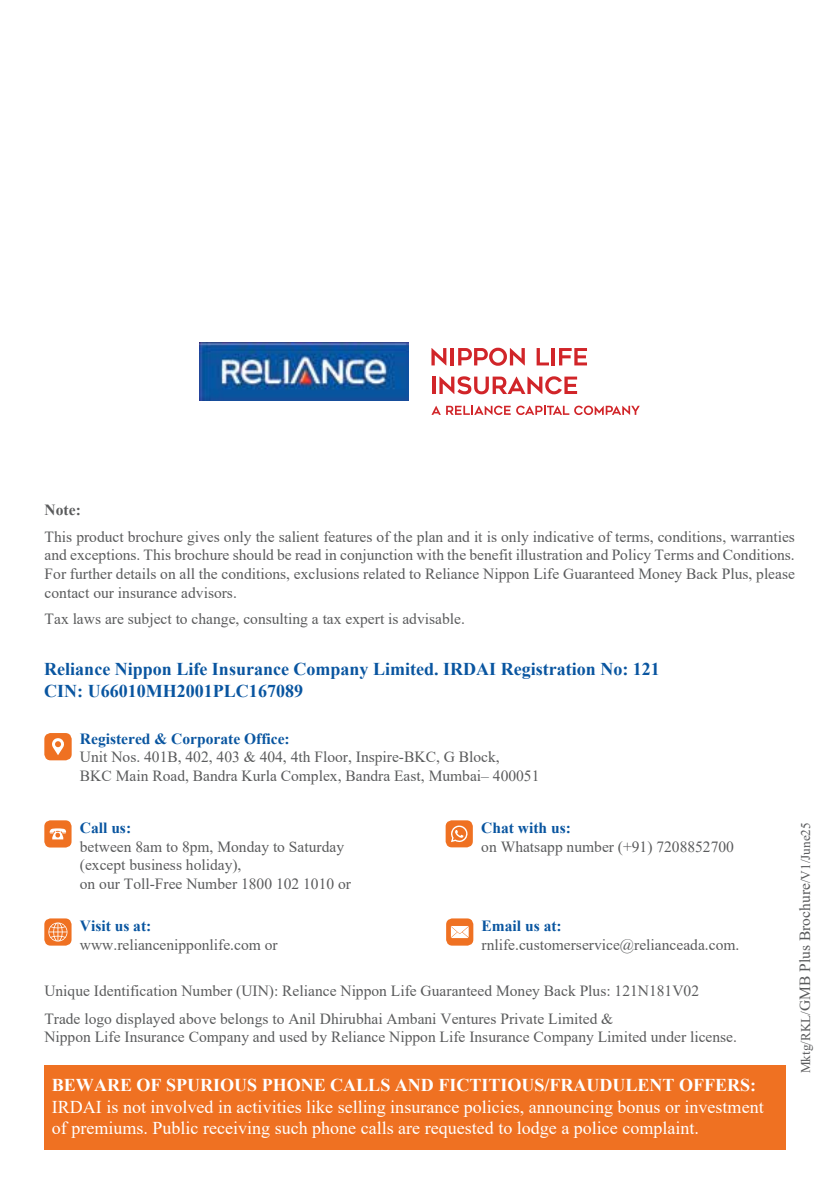
<style>
.page{position:relative;width:839px;height:1190px;background:#fff}
.page>*{position:absolute;margin:0;border:0;box-sizing:border-box;transform-origin:0 0}
.t1{font:18px/21.6px "Times New Roman";color:#fff}
.t2{font:700 18px/21.6px "Times New Roman";color:#0955a0}
.t3{font:700 18px "Times New Roman";color:#fff}
.t4{font:15.6px/18.6px "Times New Roman";color:#5a5b5c}
.t5{font:700 15.6px "Times New Roman";color:#0955a0}
.t6{font:700 15.6px "Times New Roman";color:#5a5b5c}
.t7{font:13.2px "Times New Roman";color:#595a5c}
.s1{font-size:15.6px;color:#5a5b5c}
</style>
<div class="page">
<svg style="left:431px;top:406px;width:9px;height:9px"></svg>
<svg style="left:446px;top:405px;width:64px;height:10px"></svg>
<svg style="left:516px;top:405px;width:123px;height:10px"></svg>
<svg style="left:431px;top:348px;width:15px;height:17px"></svg>
<hr style="left:450px;top:348px;width:3px;height:17px;background:#d12529">
<svg style="left:458px;top:348px;width:66px;height:18px"></svg>
<svg style="left:536px;top:348px;width:12px;height:17px"></svg>
<hr style="left:551px;top:348px;width:3px;height:17px;background:#d12529">
<svg style="left:559px;top:348px;width:27px;height:17px"></svg>
<svg style="left:432px;top:376px;width:3px;height:18px"></svg>
<svg style="left:439px;top:376px;width:137px;height:18px"></svg>
<img style="left:199px;top:343px;width:209px;height:57px">
<div style="left:44px;top:1065px;width:741px;height:84px;background:#ef7122"></div>
<div style="left:44px;top:820px;width:27px;height:27px;background:#ef7122;border-radius:6px"></div>
<svg style="left:50px;top:828px;width:16px;height:11px"></svg>
<div style="left:44px;top:918px;width:27px;height:27px;background:#ef7122;border-radius:6px"></div>
<div style="left:446px;top:918px;width:27px;height:27px;background:#ef7122;border-radius:6px"></div>
<div style="left:445px;top:820px;width:27px;height:27px;background:#ef7122;border-radius:6px"></div>
<svg style="left:451px;top:825px;width:16px;height:17px"></svg>
<div style="left:44px;top:733px;width:28px;height:27px;background:#ef7122;border-radius:6px"></div>
<svg style="left:52px;top:738px;width:12px;height:17px"></svg>
<svg style="left:48px;top:922px;width:19px;height:19px"></svg>
<svg style="left:450px;top:926px;width:18px;height:12px"></svg>
<p class="t6" style="left:45px;top:498px;width:38px">Note:</p>
<p class="t4" style="left:45px;top:527px;width:751px;text-align:justify">This product brochure gives only the salient features of the plan and it is only indicative of terms, conditions, warranties and exceptions. This brochure should be read in conjunction with the benefit illustration and Policy Terms and Conditions.<br>For further details on all the conditions, exclusions related to Reliance Nippon Life Guaranteed Money Back Plus, please contact our insurance advisors.</p>
<p class="t4" style="left:45px;top:609px;width:421px">Tax laws are subject to change, consulting a tax expert is advisable.</p>
<p class="t2" style="left:44px;top:657px;width:616px">Reliance Nippon Life Insurance Company Limited. IRDAI Registration No: 121<br>CIN: U66010MH2001PLC167089</p>
<p class="t5" style="left:80px;top:727px;width:211px">Registered &amp; Corporate Office:</p>
<p class="t4" style="left:80px;top:747px;width:461px">Unit Nos. 401B, 402, 403 &amp; 404, 4th Floor, Inspire-BKC, G Block,<br>BKC Main Road, Bandra Kurla Complex, Bandra East, Mumbai– 400051</p>
<p class="t5" style="left:80px;top:816px;width:53px">Call us:</p>
<p class="t4" style="left:80px;top:836px;width:272px">between 8am to 8pm, Monday to Saturday (except business holiday),<br>on our Toll-Free Number 1800 102 1010 or</p>
<p class="t5" style="left:80px;top:914px;width:73px">Visit us at:</p>
<p class="t4" style="left:80px;top:934px;width:199px">www.reliancenipponlife.com or</p>
<p class="t5" style="left:481px;top:816px;width:91px">Chat with us:</p>
<p class="t4" style="left:481px;top:836px;width:254px">on Whatsapp number (+91) 7208852700</p>
<p class="t5" style="left:481px;top:914px;width:82px">Email us at:</p>
<p class="t4" style="left:481px;top:934px;width:259px">rnlife.customerservice@relianceada.com.</p>
<p class="t4" style="left:44px;top:975px;width:656px;line-height:28.2px">Unique Identification Number (UIN): Reliance Nippon Life Guaranteed Money Back Plus: 121N181V02<br>Trade logo displayed above belongs to Anil Dhirubhai Ambani Ventures Private Limited &amp;</p>
<p class="t4" style="left:44px;top:1027px;width:693px">Nippon Life Insurance Company and used by Reliance Nippon Life Insurance Company Limited under license.</p>
<p class="t3" style="left:52px;top:1072px;width:705px">BEWARE OF SPURIOUS PHONE CALLS AND FICTITIOUS/FRAUDULENT OFFERS:</p>
<p class="t1" style="left:52px;top:1095px;width:712px">IRDAI is not involved in activities like selling insurance policies, announcing bonus or investment of premiums. Public receiving such phone calls are requested to lodge a police complaint.</p>
<p class="t7" style="left:795px;top:1073px;width:253px;rotate:-90deg">Mktg/RKL/<span class="s1">GMB Plus Brochure</span>/V1/June25</p>
</div>
